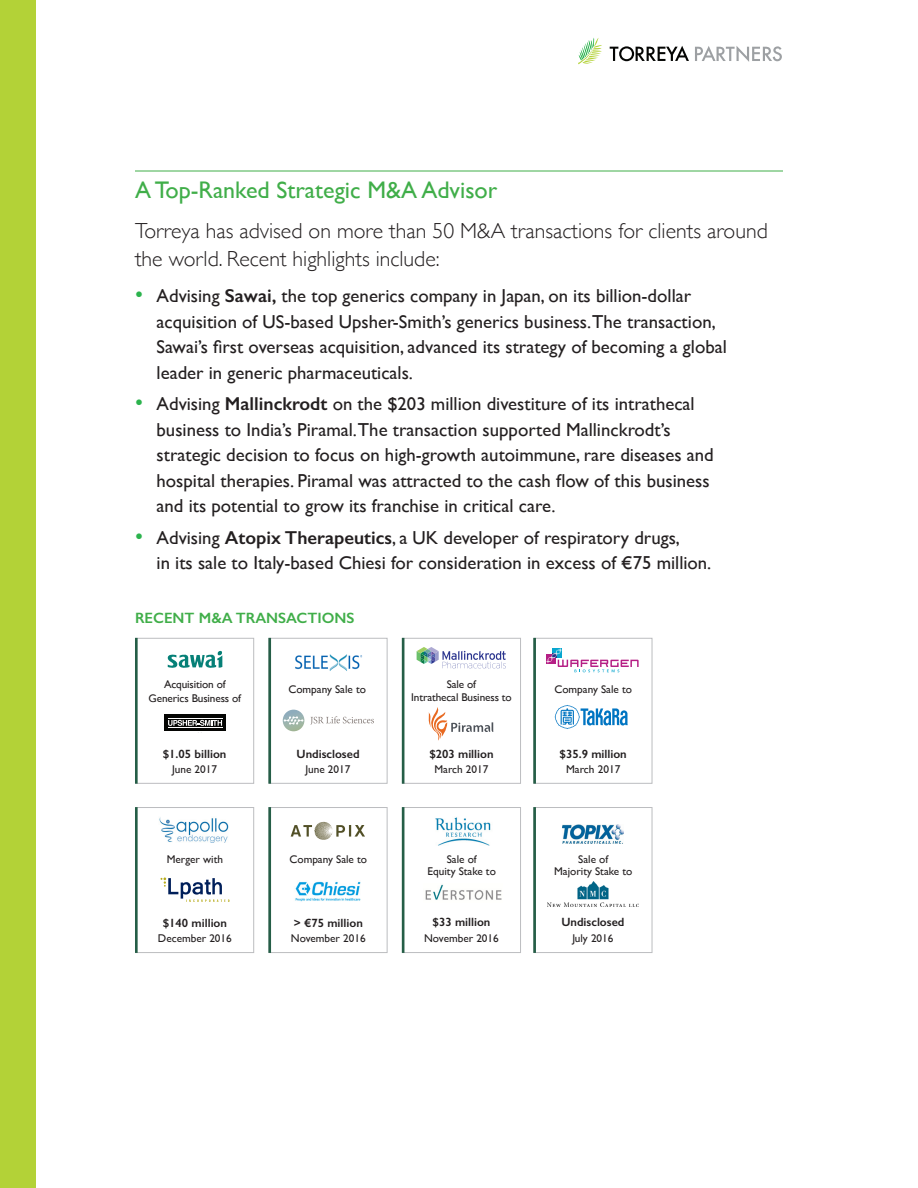
<style>
.page{position:relative;width:918px;height:1188px;background:#fff}
.page>*{position:absolute;margin:0;border:0;box-sizing:border-box;transform-origin:0 0}
.t1{font:24px "Gill Sans";color:#40ae49}
.t2{font:300 21.75px/28.5px "Gill Sans";color:#231f20}
.t3{font:18.75px/25.5px "Gill Sans";color:#231f20}
.t4{font:600 15px "Gill Sans";color:#40ae49}
.t5{font:600 12px "Gill Sans";color:#231f20}
.Description{font:11.25px/13.5px "Gill Sans";color:#231f20;text-align:center}
.Date{font:11.25px "Gill Sans";color:#231f20}
.s1{font-size:22.5px;color:#2bb34d}
.s2{font-weight:600}
</style>
<div class="page">
<hr style="left:135px;top:171px;width:648px;height:1px;background:#40ae49">
<div style="left:0;top:0;width:35px;height:1188px;background:#b3d237"></div>
<div style="left:135px;top:807px;width:119px;height:146px;border:1px solid #bcbdc0"></div>
<hr style="left:135px;top:807px;width:3px;height:146px;background:#255e47">
<img style="left:159px;top:817px;width:69px;height:25px">
<div style="left:269px;top:807px;width:119px;height:146px;border:1px solid #bcbdc0"></div>
<hr style="left:268px;top:807px;width:3px;height:146px;background:#255e47">
<img style="left:290px;top:821px;width:75px;height:19px">
<img style="left:295px;top:881px;width:66px;height:21px">
<div style="left:269px;top:638px;width:119px;height:146px;border:1px solid #bcbdc0"></div>
<hr style="left:268px;top:638px;width:3px;height:146px;background:#255e47">
<img style="left:295px;top:654px;width:67px;height:17px">
<svg style="left:283px;top:710px;width:21px;height:21px"></svg>
<svg style="left:310px;top:716px;width:64px;height:9px"></svg>
<div style="left:135px;top:638px;width:119px;height:146px;border:1px solid #bcbdc0"></div>
<hr style="left:135px;top:638px;width:3px;height:146px;background:#255e47">
<svg style="left:168px;top:651px;width:54px;height:17px"></svg>
<div style="left:164px;top:715px;width:62px;height:16px;background:#040503"></div>
<svg style="left:168px;top:720px;width:54px;height:6px"></svg>
<hr style="left:168px;top:718px;width:55px;height:1px;background:#fff">
<hr style="left:168px;top:727px;width:54px;height:1px;background:#fff">
<svg style="left:610px;top:46px;width:79px;height:15px"></svg>
<svg style="left:695px;top:46px;width:87px;height:16px"></svg>
<svg style="left:578px;top:38px;width:24px;height:26px"></svg>
<div style="left:402px;top:638px;width:119px;height:146px;border:1px solid #bcbdc0"></div>
<hr style="left:402px;top:638px;width:2px;height:146px;background:#255e47">
<svg style="left:417px;top:647px;width:89px;height:21px"></svg>
<svg style="left:429px;top:707px;width:65px;height:34px"></svg>
<div style="left:534px;top:638px;width:118px;height:146px;border:1px solid #bcbdc0"></div>
<hr style="left:533px;top:638px;width:3px;height:146px;background:#255e47">
<svg style="left:546px;top:648px;width:93px;height:24px"></svg>
<svg style="left:555px;top:705px;width:73px;height:24px"></svg>
<svg style="left:161px;top:878px;width:68px;height:24px"></svg>
<div style="left:534px;top:807px;width:118px;height:146px;border:1px solid #bcbdc0"></div>
<hr style="left:533px;top:807px;width:3px;height:146px;background:#255e47">
<img style="left:563px;top:825px;width:61px;height:19px">
<img style="left:548px;top:882px;width:91px;height:25px">
<div style="left:402px;top:807px;width:119px;height:146px;border:1px solid #bcbdc0"></div>
<hr style="left:402px;top:807px;width:2px;height:146px;background:#255e47">
<img style="left:425px;top:884px;width:77px;height:16px">
<img style="left:435px;top:817px;width:56px;height:29px">
<p class="t1" style="left:135px;top:176px;width:364px">A Top-Ranked Strategic M&amp;A Advisor</p>
<p class="t2" style="left:135px;top:215px;width:634px">Torreya has advised on more than 50 M&amp;A transactions for clients around the world. Recent highlights include:</p>
<p class="t3" style="left:157px;top:283px;width:572px;text-indent:-22px"><span class="s1">•</span> Advising <span class="s2">Sawai,</span> the top generics company in Japan, on its billion-dollar acquisition of US-based Upsher-Smith’s generics business.The transaction, Sawai’s first overseas acquisition, advanced its strategy of becoming a global leader in generic pharmaceuticals.</p>
<p class="t3" style="left:157px;top:391px;width:559px;text-indent:-22px"><span class="s1">•</span> Advising <span class="s2">Mallinckrodt</span> on the $203 million divestiture of its intrathecal business to India’s Piramal.The transaction supported Mallinckrodt’s strategic decision to focus on high-growth autoimmune, rare diseases and hospital therapies. Piramal was attracted to the cash flow of this business and its potential to grow its franchise in critical care.</p>
<p class="t3" style="left:157px;top:524px;width:556px;text-indent:-22px"><span class="s1">•</span> Advising <span class="s2">Atopix Therapeutics</span>, a UK developer of respiratory drugs,<br>in its sale to Italy-based Chiesi for consideration in excess of €75 million.</p>
<p class="t4" style="left:135px;top:608px;width:221px">RECENT M&amp;A TRANSACTIONS</p>
<p class="Description" style="left:149px;top:677px;width:94px">Acquisition of<br>Generics Business of</p>
<p class="Description" style="left:288px;top:682px;width:79px">Company Sale to</p>
<p class="Description" style="left:411px;top:677px;width:102px">Sale of<br>Intrathecal Business to</p>
<p class="Description" style="left:554px;top:682px;width:79px">Company Sale to</p>
<p class="t5" style="left:163px;top:747px;width:65px">$1.05 billion</p>
<p class="Date" style="left:172px;top:763px;width:46px">June 2017</p>
<p class="t5" style="left:297px;top:747px;width:65px">Undisclosed</p>
<p class="Date" style="left:306px;top:763px;width:46px">June 2017</p>
<p class="t5" style="left:429px;top:747px;width:66px">$203 million</p>
<p class="Date" style="left:435px;top:763px;width:55px">March 2017</p>
<p class="t5" style="left:560px;top:747px;width:69px">$35.9 million</p>
<p class="Date" style="left:566px;top:763px;width:56px">March 2017</p>
<p class="Description" style="left:167px;top:853px;width:58px">Merger with</p>
<p class="Description" style="left:289px;top:853px;width:79px">Company Sale to</p>
<p class="Description" style="left:428px;top:854px;width:70px;line-height:11.2px">Sale of<br>Equity Stake to</p>
<p class="Description" style="left:554px;top:854px;width:80px;line-height:11.2px">Sale of<br>Majority Stake to</p>
<p class="t5" style="left:163px;top:916px;width:66px">$140 million</p>
<p class="Date" style="left:158px;top:932px;width:75px">December 2016</p>
<p class="t5" style="left:294px;top:916px;width:71px">&gt; €75 million</p>
<p class="Date" style="left:291px;top:932px;width:76px">November 2016</p>
<p class="t5" style="left:433px;top:915px;width:59px">$33 million</p>
<p class="Date" style="left:424px;top:932px;width:76px">November 2016</p>
<p class="t5" style="left:561px;top:915px;width:65px">Undisclosed</p>
<p class="Date" style="left:572px;top:932px;width:43px">July 2016</p>
</div>
